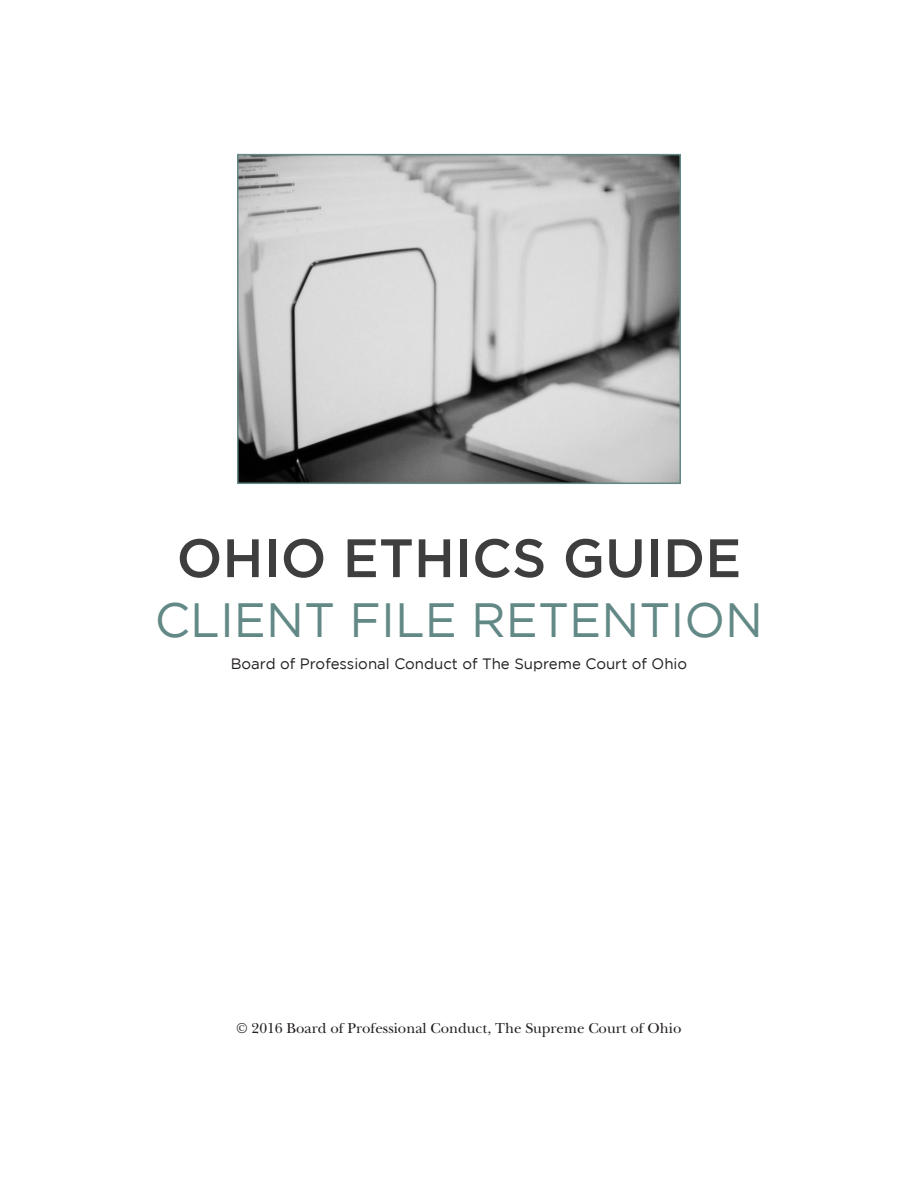
<style>
.page{position:relative;width:918px;height:1188px;background:#fff}
.page>*{position:absolute;margin:0;border:0;box-sizing:border-box;transform-origin:0 0}
.t1{font:500 54px "Gotham";color:#3e3e3f}
.t2{font:48px "Gotham";color:#628986}
.Bullets{font:15px "New Baskerville Std";color:#231f20}
.t3{font:15px "Gotham";color:#231f20}
</style>
<div class="page">
<img style="left:240px;top:157px;width:438px;height:324px">
<div style="left:237px;top:154px;width:444px;height:330px;border:2px solid #628986"></div>
<p class="t1" style="left:177px;top:527px;width:566px">OHIO ETHICS GUIDE</p>
<p class="t2" style="left:155px;top:594px;width:610px">CLIENT FILE RETENTION</p>
<p class="t3" style="left:231px;top:655px;width:458px">Board of Professional Conduct of The Supreme Court of Ohio</p>
<p class="Bullets" style="left:237px;top:1020px;width:446px">© 2016 Board of Professional Conduct, The Supreme Court of Ohio</p>
</div>
